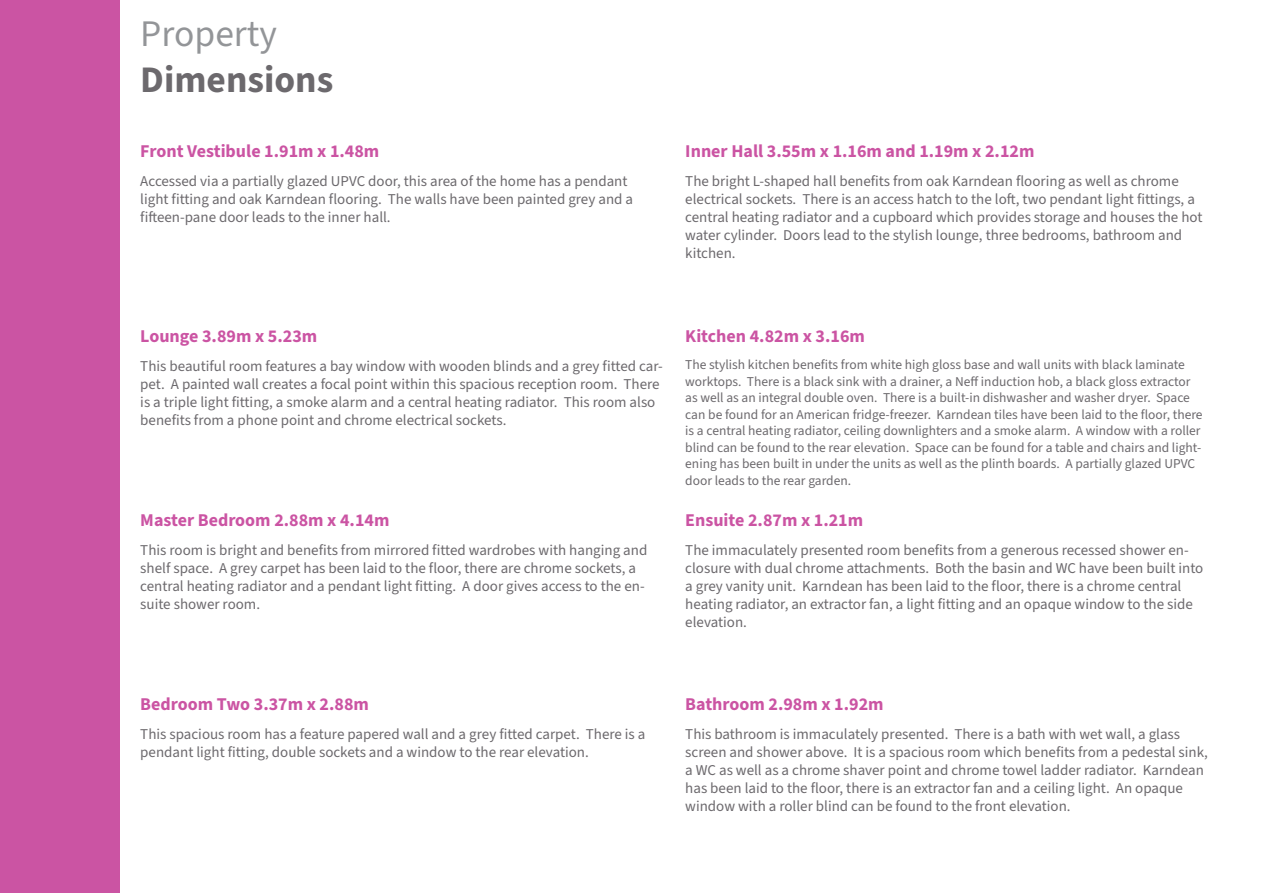
<style>
.page{position:relative;width:1263px;height:893px;background:#fff}
.page>*{position:absolute;margin:0;border:0;box-sizing:border-box;transform-origin:0 0}
.t1{font:700 37.5px "Source Sans 3";color:#6c696d}
.t2{font:37.5px "Source Sans 3";color:#939598}
.t3{font:700 18px "Source Sans 3";color:#cb54a3}
.t4{font:15px/18px "Source Sans 3";color:#6c696d}
.t5{font:13.5px/16.5px "Source Sans 3";color:#6c696d}
</style>
<div class="page">
<div style="left:0;top:0;width:119px;height:893px;background:#cb54a3"></div>
<p class="t2" style="left:140px;top:10px;width:138px">Property</p>
<p class="t1" style="left:140px;top:54px;width:195px">Dimensions</p>
<p class="t3" style="left:140px;top:140px;width:241px">Front Vestibule 1.91m x 1.48m</p>
<p class="t4" style="left:140px;top:172px;width:494px">Accessed via a partially glazed UPVC door, this area of the home has a pendant light fitting and oak Karndean flooring. The walls have been painted grey and a fifteen-pane door leads to the inner hall.</p>
<p class="t3" style="left:685px;top:140px;width:351px">Inner Hall 3.55m x 1.16m and 1.19m x 2.12m</p>
<p class="t4" style="left:685px;top:172px;width:519px">The bright L-shaped hall benefits from oak Karndean flooring as well as chrome electrical sockets. There is an access hatch to the loft, two pendant light fittings, a central heating radiator and a cupboard which provides storage and houses the hot water cylinder. Doors lead to the stylish lounge, three bedrooms, bathroom and kitchen.</p>
<p class="t3" style="left:140px;top:324px;width:178px">Lounge 3.89m x 5.23m</p>
<p class="t4" style="left:140px;top:356px;width:524px">This beautiful room features a bay window with wooden blinds and a grey fitted car&shy;pet. A painted wall creates a focal point within this spacious reception room. There is a triple light fitting, a smoke alarm and a central heating radiator. This room also benefits from a phone point and chrome electrical sockets.</p>
<p class="t3" style="left:140px;top:508px;width:251px">Master Bedroom 2.88m x 4.14m</p>
<p class="t4" style="left:140px;top:541px;width:508px">This room is bright and benefits from mirrored fitted wardrobes with hanging and shelf space. A grey carpet has been laid to the floor, there are chrome sockets, a central heating radiator and a pendant light fitting. A door gives access to the en&shy;suite shower room.</p>
<p class="t3" style="left:685px;top:324px;width:181px">Kitchen 4.82m x 3.16m</p>
<p class="t5" style="left:685px;top:356px;width:519px">The stylish kitchen benefits from white high gloss base and wall units with black laminate worktops. There is a black sink with a drainer, a Neff induction hob, a black gloss extractor as well as an integral double oven. There is a built-in dishwasher and washer dryer. Space can be found for an American fridge-freezer. Karndean tiles have been laid to the floor, there is a central heating radiator, ceiling downlighters and a smoke alarm. A window with a roller blind can be found to the rear elevation. Space can be found for a table and chairs and light&shy;ening has been built in under the units as well as the plinth boards. A partially glazed UPVC door leads to the rear garden.</p>
<p class="t3" style="left:685px;top:508px;width:179px">Ensuite 2.87m x 1.21m</p>
<p class="t4" style="left:685px;top:541px;width:520px">The immaculately presented room benefits from a generous recessed shower en&shy;closure with dual chrome attachments. Both the basin and WC have been built into a grey vanity unit. Karndean has been laid to the floor, there is a chrome central heating radiator, an extractor fan, a light fitting and an opaque window to the side elevation.</p>
<p class="t3" style="left:140px;top:692px;width:230px">Bedroom Two 3.37m x 2.88m</p>
<p class="t4" style="left:140px;top:725px;width:507px">This spacious room has a feature papered wall and a grey fitted carpet. There is a pendant light fitting, double sockets and a window to the rear elevation.</p>
<p class="t3" style="left:685px;top:692px;width:200px">Bathroom 2.98m x 1.92m</p>
<p class="t4" style="left:685px;top:725px;width:524px">This bathroom is immaculately presented. There is a bath with wet wall, a glass screen and shower above. It is a spacious room which benefits from a pedestal sink, a WC as well as a chrome shaver point and chrome towel ladder radiator. Karndean has been laid to the floor, there is an extractor fan and a ceiling light. An opaque window with a roller blind can be found to the front elevation.</p>
</div>
